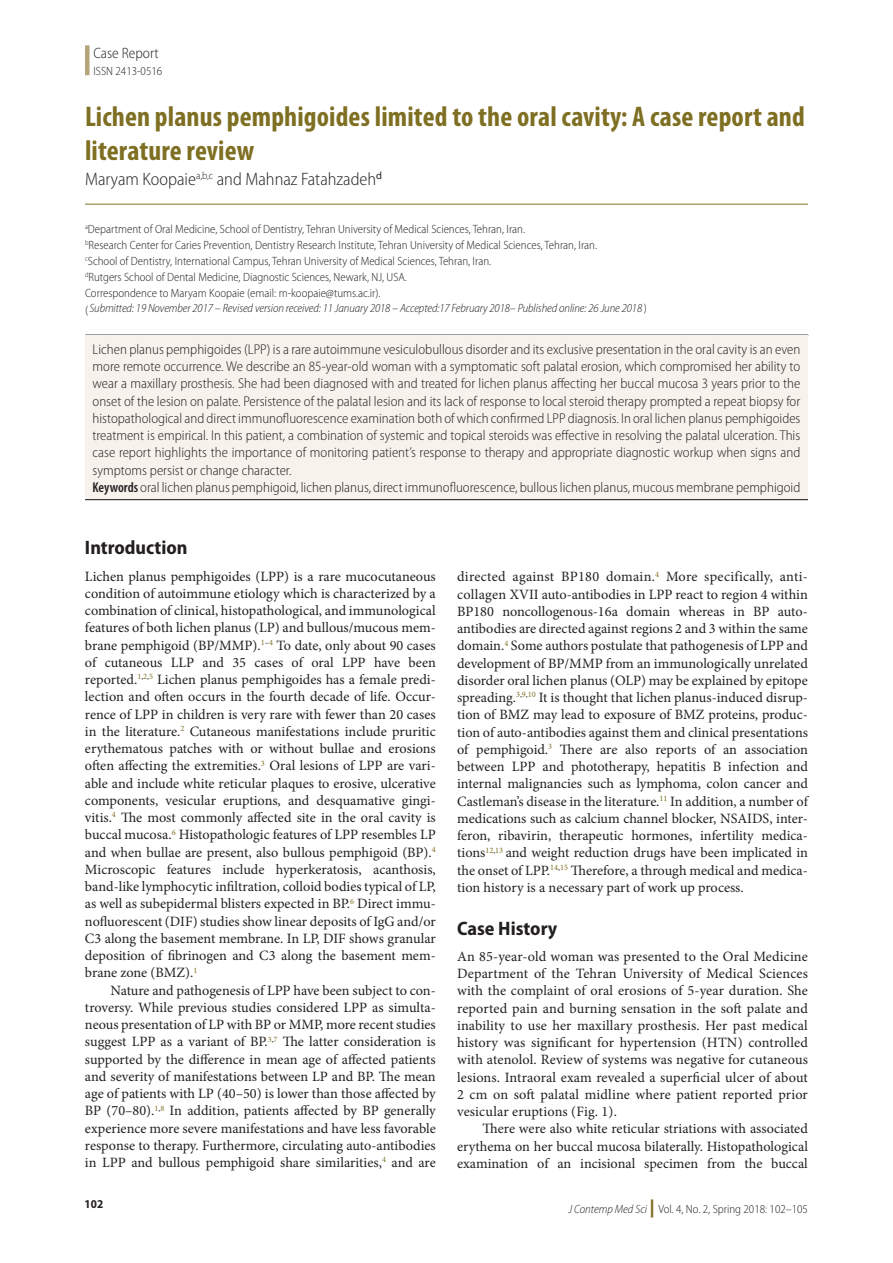
<style>
.page{position:relative;width:893px;height:1263px;background:#fff}
.page>*{position:absolute;margin:0;border:0;box-sizing:border-box;transform-origin:0 0}
.Article_Title{font:700 condensed 28.5px/33.8px "Myriad Pro";letter-spacing:.005em;color:#7e6f22}
.t1{font:700 semi-condensed 19.5px "Myriad Pro";color:#231f20}
.Author{font:300 semi-condensed 18px "Myriad Pro";color:#231f20}
.t2{font:300 semi-condensed 15px "Myriad Pro";color:#231f20}
.Tx{font:14.25px/17.2px "Minion Pro";color:#231f20;text-align:justify}
.Txf{font:14.25px/17.2px "Minion Pro";color:#231f20;text-align:justify}
.Abstract_Tx{font:300 semi-condensed 14.25px/17.2px "Myriad Pro";color:#231f20;text-align:justify}
.Author_Aff{font:300 semi-condensed 12px "Myriad Pro";color:#231f20}
.Author_Aff-2{font:italic 300 semi-condensed 12px "Myriad Pro";letter-spacing:-.01em;color:#231f20}
.t3{font:700 semi-condensed 12px "Myriad Pro";color:#231f20}
.s1{font-style:normal}
.s2{font-weight:600;font-stretch:condensed}
.s3{font-style:italic}
.s4{font-weight:900;font-stretch:normal;font-size:18px;color:#7e6f22}
</style>
<div class="page">
<div style="left:85px;top:45px;width:5px;height:30px;background:#b4a678"></div>
<hr style="left:85px;top:204px;width:723px;height:1px;background:#7e6f22">
<hr style="left:85px;top:335px;width:723px;height:1px;background:#231f20">
<div style="left:85px;top:336px;width:723px;height:163px;background:#f7f2ec"></div>
<hr style="left:85px;top:499px;width:723px;height:1px;background:#231f20">
<p class="t2" style="left:93px;top:44px;width:67px">Case Report</p>
<p class="Author_Aff" style="left:94px;top:63px;width:70px">ISSN 2413-0516</p>
<p class="Article_Title" style="left:85px;top:100px;width:721px">Lichen planus pemphigoides limited to the oral cavity: A case report and literature review</p>
<p class="Author" style="left:85px;top:169px;width:299px">Maryam Koopaie<sup>a,b,c</sup> and Mahnaz Fatahzadeh<sup>d</sup></p>
<p class="Author_Aff" style="left:85px;top:221px;width:442px"><sup>a</sup>Department of Oral Medicine, School of Dentistry, Tehran University of Medical Sciences, Tehran, Iran.</p>
<p class="Author_Aff" style="left:85px;top:238px;width:514px"><sup>b</sup>Research Center for Caries Prevention, Dentistry Research Institute, Tehran University of Medical Sciences, Tehran, Iran.</p>
<p class="Author_Aff" style="left:85px;top:254px;width:408px"><sup>c</sup>School of Dentistry, International Campus, Tehran University of Medical Sciences, Tehran, Iran.</p>
<p class="Author_Aff" style="left:85px;top:270px;width:323px"><sup>d</sup>Rutgers School of Dental Medicine, Diagnostic Sciences, Newark, NJ, USA.</p>
<p class="Author_Aff" style="left:85px;top:286px;width:297px">Correspondence to Maryam Koopaie (email: m-koopaie@tums.ac.ir).</p>
<p class="Author_Aff" style="left:85px;top:302px;width:5px">(</p>
<p class="Author_Aff-2" style="left:89px;top:301px;width:559px">Submitted: 19 November 2017 – Revised version received: 11 January 2018 – Accepted:17 February 2018– Published online: 26 June 2018<span class="s1">)</span></p>
<p class="Abstract_Tx" style="left:93px;top:340px;width:709px">Lichen planus pemphigoides (LPP) is a rare autoimmune vesiculobullous disorder and its exclusive presentation in the oral cavity is an even more remote occurrence. We describe an 85-year-old woman with a symptomatic soft palatal erosion, which compromised her ability to wear a maxillary prosthesis. She had been diagnosed with and treated for lichen planus affecting her buccal mucosa 3 years prior to the onset of the lesion on palate. Persistence of the palatal lesion and its lack of response to local steroid therapy prompted a repeat biopsy for histopathological and direct immunofluorescence examination both of which confirmed LPP diagnosis. In oral lichen planus pemphigoides treatment is empirical. In this patient, a combination of systemic and topical steroids was effective in resolving the palatal ulceration. This case report highlights the importance of monitoring patient’s response to therapy and appropriate diagnostic workup when signs and symptoms persist or change character.</p>
<p class="Abstract_Tx" style="left:93px;top:478px;width:709px"><span class="s2">Keywords</span> oral lichen planus pemphigoid, lichen planus, direct immunofluorescence, bullous lichen planus, mucous membrane pemphigoid</p>
<h1 class="t1" style="left:85px;top:537px;width:104px">Introduction</h1>
<p class="Txf" style="left:85px;top:567px;width:352px">Lichen planus pemphigoides (LPP) is a rare mucocutaneous condition of autoimmune etiology which is characterized by a combination of clinical, histopathological, and immunological features of both lichen planus (LP) and bullous/mucous mem&shy;brane pemphigoid (BP/MMP).<sup>1</sup><sup>–</sup><sup>4</sup> To date, only about 90 cases of cutaneous LLP and 35 cases of oral LPP have been reported.<sup>1</sup><sup>,</sup><sup>2</sup><sup>,</sup><sup>5</sup> Lichen planus pemphigoides has a female predi&shy;lection and often occurs in the fourth decade of life. Occur&shy;rence of LPP in children is very rare with fewer than 20 cases in the literature.<sup>2</sup> Cutaneous manifestations include pruritic erythematous patches with or without bullae and erosions often affecting the extremities.<sup>3</sup> Oral lesions of LPP are vari&shy;able and include white reticular plaques to erosive, ulcerative components, vesicular eruptions, and desquamative gingi&shy;vitis.<sup>4</sup> The most commonly affected site in the oral cavity is buccal mucosa.<sup>6</sup> Histopathologic features of LPP resembles LP and when bullae are present, also bullous pemphigoid (BP).<sup>4<br></sup>Microscopic features include hyperkeratosis, acanthosis, band-like lymphocytic infiltration, colloid bodies typical of LP, as well as subepidermal blisters expected in BP.<sup>6</sup> Direct immu&shy;nofluorescent (DIF) studies show linear deposits of IgG and/or C3 along the basement membrane. In LP, DIF shows granular deposition of fibrinogen and C3 along the basement mem&shy;brane zone (BMZ).<sup>1</sup></p>
<p class="Tx" style="left:85px;top:981px;width:352px;text-indent:25px">Nature and pathogenesis of LPP have been subject to con&shy;troversy. While previous studies considered LPP as simulta&shy;neous presentation of LP with BP or MMP, more recent studies suggest LPP as a variant of BP.<sup>3</sup><sup>,</sup><sup>7</sup> The latter consideration is supported by the difference in mean age of affected patients and severity of manifestations between LP and BP. The mean age of patients with LP (40–50) is lower than those affected by BP (70–80).<sup>1</sup><sup>,</sup><sup>8</sup> In addition, patients affected by BP generally experience more severe manifestations and have less favorable response to therapy. Furthermore, circulating auto-antibodies in LPP and bullous pemphigoid share similarities,<sup>4</sup> and are</p>
<p class="Tx" style="left:457px;top:568px;width:352px">directed against BP180 domain.<sup>4</sup> More specifically, anti&shy;collagen XVII auto-antibodies in LPP react to region 4 within BP180 noncollogenous-16a domain whereas in BP auto&shy;antibodies are directed against regions 2 and 3 within the same domain.<sup>4</sup> Some authors postulate that pathogenesis of LPP and development of BP/MMP from an immunologically unrelated disorder oral lichen planus (OLP) may be explained by epitope spreading.<sup>3</sup><sup>,</sup><sup>9</sup><sup>,</sup><sup>10</sup> It is thought that lichen planus-induced disrup&shy;tion of BMZ may lead to exposure of BMZ proteins, produc&shy;tion of auto-antibodies against them and clinical presentations of pemphigoid.<sup>3</sup> There are also reports of an association between LPP and phototherapy, hepatitis B infection and internal malignancies such as lymphoma, colon cancer and Castleman’s disease in the literature.<sup>11</sup> In addition, a number of medications such as calcium channel blocker, NSAIDS, inter&shy;feron, ribavirin, therapeutic hormones, infertility medica&shy;tions<sup>12</sup><sup>,</sup><sup>13</sup> and weight reduction drugs have been implicated in the onset of LPP.<sup>14</sup><sup>,</sup><sup>15</sup> Therefore, a through medical and medica&shy;tion history is a necessary part of work up process.</p>
<h1 class="t1" style="left:457px;top:917px;width:102px">Case History</h1>
<p class="Txf" style="left:457px;top:948px;width:352px">An 85-year-old woman was presented to the Oral Medicine Department of the Tehran University of Medical Sciences with the complaint of oral erosions of 5-year duration. She reported pain and burning sensation in the soft palate and inability to use her maxillary prosthesis. Her past medical history was significant for hypertension (HTN) controlled with atenolol. Review of systems was negative for cutaneous lesions. Intraoral exam revealed a superficial ulcer of about 2 cm on soft palatal midline where patient reported prior vesicular eruptions (Fig. 1).</p>
<p class="Tx" style="left:457px;top:1120px;width:352px;text-indent:26px">There were also white reticular striations with associated erythema on her buccal mucosa bilaterally. Histopathological examination of an incisional specimen from the buccal</p>
<p class="t3" style="left:85px;top:1197px;width:20px">102</p>
<p class="Author_Aff" style="left:568px;top:1201px;width:241px"><span class="s3">J Contemp Med Sci</span> <span class="s4">|</span> Vol. 4, No. 2, Spring 2018: 102–105</p>
</div>
